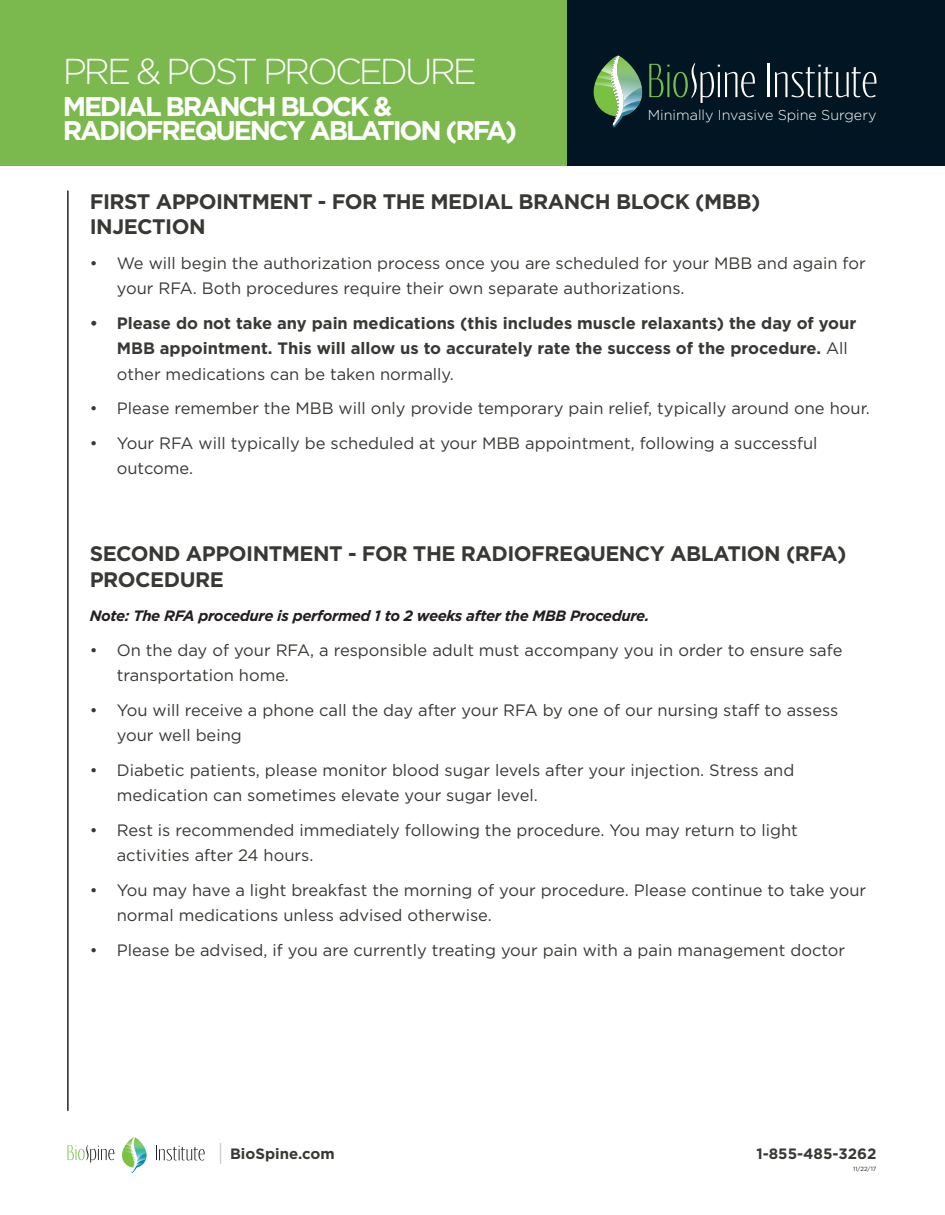
<style>
.page{position:relative;width:945px;height:1215px;background:#fff}
.page>*{position:absolute;margin:0;border:0;box-sizing:border-box;transform-origin:0 0}
.t1{font:300 36px "Gotham";letter-spacing:-.08em;color:#fff}
.t2{font:700 27px "Gotham";letter-spacing:-.08em;color:#fff}
.t3{font:700 21px/25.5px "Gotham";letter-spacing:-.025em;color:#383935}
.t4{font:16.5px/25.5px "Gotham";color:#383935}
.t5{font:700 16.5px/25.5px "Gotham";color:#383935}
.t6{font:italic 700 15px "Gotham";letter-spacing:-.025em;color:#231f20}
.t7{font:700 15px "Gotham";color:#383935}
.t8{font:300 14.4px "Gotham";color:#fff}
.t9{font:6px "Gotham";color:#231f20}
.s1{font-weight:400}
</style>
<div class="page">
<svg style="left:68px;top:1145px;width:46px;height:18px"></svg>
<svg style="left:122px;top:1137px;width:25px;height:36px"></svg>
<svg style="left:156px;top:1145px;width:49px;height:15px"></svg>
<svg style="left:220px;top:1143px;width:1px;height:21px"></svg>
<div style="left:564px;top:0;width:381px;height:166px;background:#011622"></div>
<div style="left:0;top:0;width:566px;height:166px;background:#7bb94e"></div>
<hr style="left:68px;top:191px;width:1px;height:920px;background:#231f20">
<svg style="left:649px;top:63px;width:106px;height:40px"></svg>
<hr style="left:768px;top:64px;width:2px;height:33px;background:#fff">
<svg style="left:775px;top:65px;width:101px;height:32px"></svg>
<svg style="left:594px;top:55px;width:48px;height:72px"></svg>
<p class="t1" style="left:63px;top:48px;width:416px">PRE &amp; POST PROCEDURE</p>
<p class="t2" style="left:63px;top:89px;width:331px">MEDIAL BRANCH BLOCK &amp;</p>
<p class="t2" style="left:63px;top:113px;width:456px">RADIOFREQUENCY ABLATION (RFA)</p>
<p class="t8" style="left:648px;top:106px;width:230px">Minimally Invasive Spine Surgery</p>
<p class="t3" style="left:90px;top:188px;width:672px">FIRST APPOINTMENT - FOR THE MEDIAL BRANCH BLOCK (MBB)<br>INJECTION</p>
<p class="t4" style="left:117px;top:250px;width:750px;text-indent:-27px">• We will begin the authorization process once you are scheduled for your MBB and again for your RFA. Both procedures require their own separate authorizations.</p>
<p class="t5" style="left:117px;top:310px;width:741px;text-indent:-27px">• Please do not take any pain medications (this includes muscle relaxants) the day of your<br>MBB appointment. This will allow us to accurately rate the success of the procedure. <span class="s1">All other medications can be taken normally.</span></p>
<p class="t4" style="left:90px;top:395px;width:782px">• Please remember the MBB will only provide temporary pain relief, typically around one hour.</p>
<p class="t4" style="left:117px;top:430px;width:702px;text-indent:-27px">• Your RFA will typically be scheduled at your MBB appointment, following a successful outcome.</p>
<p class="t3" style="left:90px;top:541px;width:758px">SECOND APPOINTMENT - FOR THE RADIOFREQUENCY ABLATION (RFA)<br>PROCEDURE</p>
<p class="t6" style="left:90px;top:606px;width:561px">Note: The RFA procedure is performed 1 to 2 weeks after the MBB Procedure.</p>
<p class="t4" style="left:117px;top:637px;width:727px;text-indent:-27px">• On the day of your RFA, a responsible adult must accompany you in order to ensure safe transportation home.</p>
<p class="t4" style="left:117px;top:697px;width:723px;text-indent:-27px">• You will receive a phone call the day after your RFA by one of our nursing staff to assess your well being</p>
<p class="t4" style="left:117px;top:757px;width:679px;text-indent:-27px">• Diabetic patients, please monitor blood sugar levels after your injection. Stress and medication can sometimes elevate your sugar level.</p>
<p class="t4" style="left:117px;top:817px;width:683px;text-indent:-27px">• Rest is recommended immediately following the procedure. You may return to light activities after 24 hours.</p>
<p class="t4" style="left:117px;top:877px;width:751px;text-indent:-27px">• You may have a light breakfast the morning of your procedure. Please continue to take your normal medications unless advised otherwise.</p>
<p class="t4" style="left:90px;top:937px;width:757px">• Please be advised, if you are currently treating your pain with a pain management doctor</p>
<p class="t7" style="left:230px;top:1144px;width:106px">BioSpine.com</p>
<p class="t7" style="left:756px;top:1144px;width:122px">1-855-485-3262</p>
<p class="t9" style="left:853px;top:1165px;width:25px">11/22/17</p>
</div>
